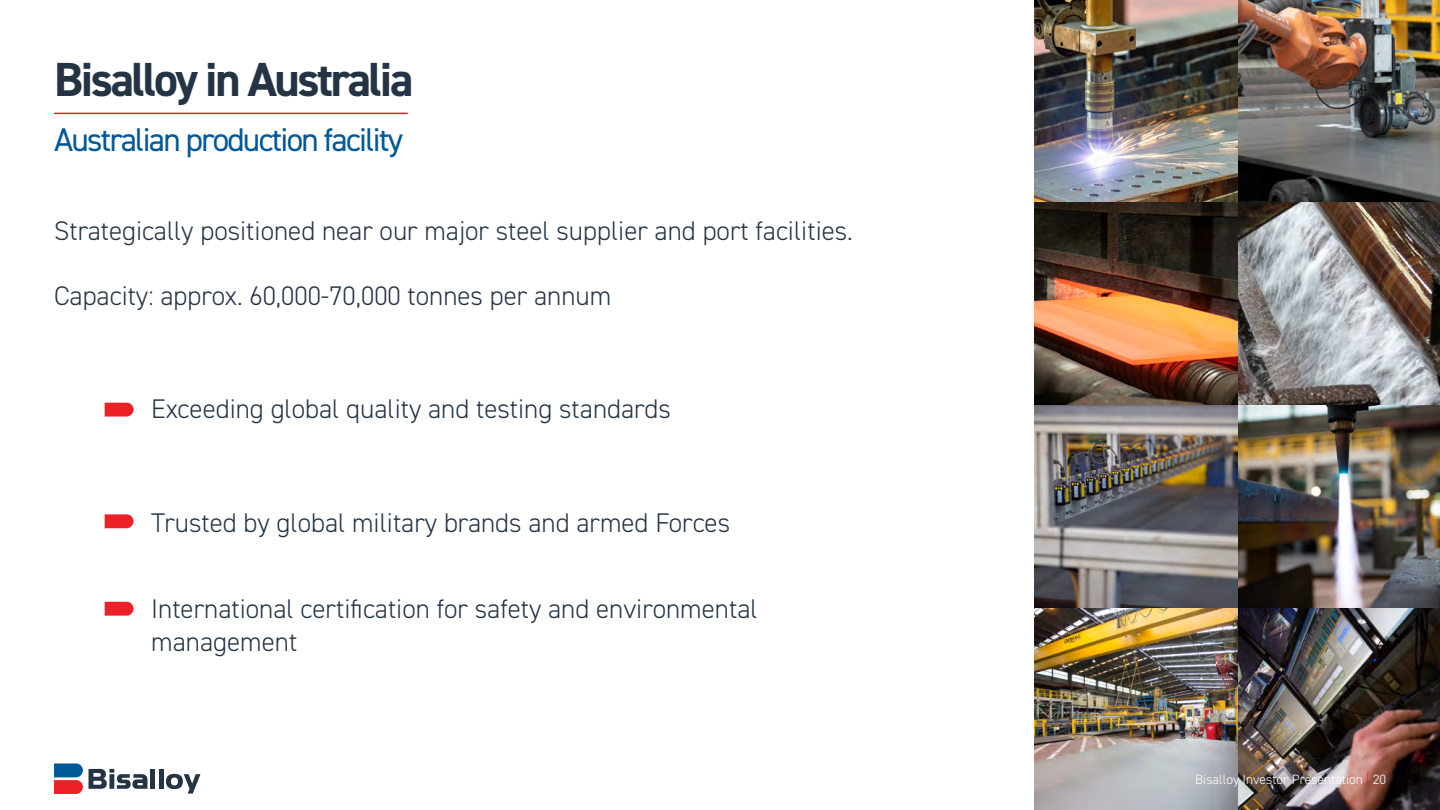
<style>
.page{position:relative;width:1440px;height:810px;background:#fff}
.page>*{position:absolute;margin:0;border:0;box-sizing:border-box;transform-origin:0 0}
.t1{font:700 48px "DIN2014";letter-spacing:-.05em;color:#243444}
.t2{font:33px "DIN2014";letter-spacing:-.05em;color:#005897}
.t3{font:300 27px/32.4px "DIN2014";color:#243444}
.t4{font:300 13.5px "DIN2014";color:#fff}
.s1{color:#ed1d24}
</style>
<div class="page">
<img style="left:1237px;top:0;width:203px;height:604px">
<img style="left:1035px;top:604px;width:405px;height:206px">
<hr style="left:151px;top:769px;width:4px;height:20px;background:#243444">
<hr style="left:159px;top:769px;width:4px;height:20px;background:#243444">
<svg style="left:166px;top:774px;width:34px;height:20px"></svg>
<svg style="left:54px;top:764px;width:93px;height:30px"></svg>
<hr style="left:54px;top:113px;width:354px;height:1px;background:#ed1d24">
<img style="left:1035px;top:0;width:202px;height:608px">
<svg style="left:105px;top:514px;width:28px;height:14px"></svg>
<svg style="left:105px;top:602px;width:28px;height:14px"></svg>
<svg style="left:105px;top:403px;width:28px;height:14px"></svg>
<h1 class="t1" style="left:54px;top:47px;width:361px">Bisalloy in Australia</h1>
<p class="t2" style="left:54px;top:119px;width:351px">Australian production facility</p>
<p class="t3" style="left:54px;top:215px;width:800px">Strategically positioned near our major steel supplier and port facilities.</p>
<p class="t3" style="left:54px;top:280px;width:559px">Capacity: approx. 60,000-70,000 tonnes per annum</p>
<p class="t3" style="left:151px;top:392px;width:521px">Exceeding global quality and testing standards</p>
<p class="t3" style="left:151px;top:506px;width:580px">Trusted by global military brands and armed Forces</p>
<p class="t3" style="left:151px;top:593px;width:608px">International certification for safety and environmental management</p>
<p class="t4" style="left:1195px;top:771px;width:192px">Bisalloy Investor Presentation <span class="s1">|</span> 20</p>
</div>
